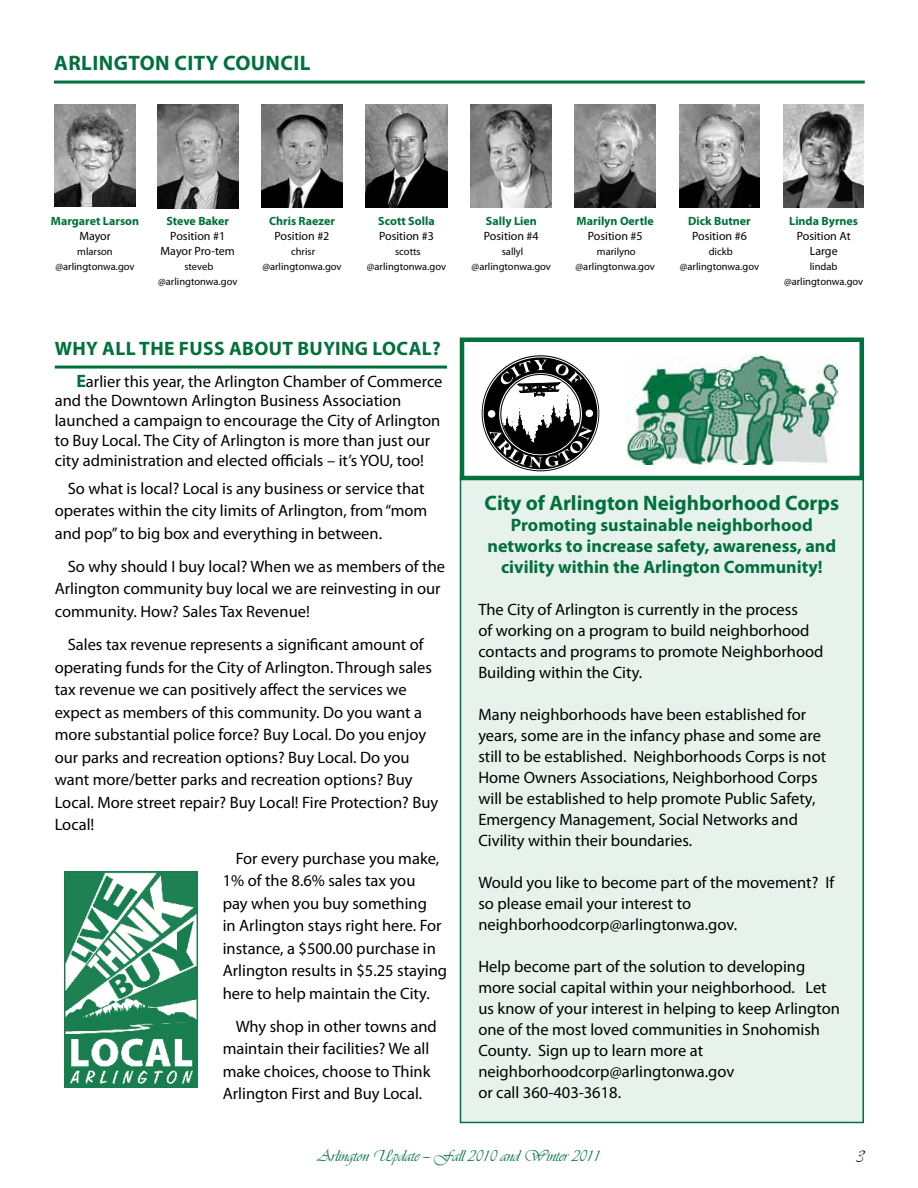
<style>
.page{position:relative;width:918px;height:1188px;background:#fff}
.page>*{position:absolute;margin:0;border:0;box-sizing:border-box;transform-origin:0 0}
.t1{font:700 21px "Myriad Pro";color:#00703c}
.t2{font:700 21px "Myriad Pro";letter-spacing:.02em;color:#00703c}
.t3{font:700 19.5px "Myriad Pro";color:#00703c}
.t4{font:700 18px/21px "Myriad Pro";color:#00703c;text-align:center}
.t5{font:18px "Vivaldii";color:#000}
.t6{font:16.5px/22.5px "Myriad Pro";color:#000}
.t7{font:16.5px "Vivaldii";color:#00703c}
.t8{font:12px/15px "Myriad Pro";color:#000;text-align:center}
.t9{font:700 12px "Myriad Pro";color:#00703c}
.t10{font:10.5px/15px "Myriad Pro";color:#000;text-align:center}
.s1{font-weight:700;font-size:18px;color:#00703c}
</style>
<div class="page">
<div style="left:460px;top:477px;width:404px;height:646px;background:#e8f2ed;border:2px solid #00703c"></div>
<div style="left:460px;top:338px;width:404px;height:142px;background:#fff;border:4px solid #00703c"></div>
<hr style="left:54px;top:81px;width:811px;height:3px;background:#00703c">
<img style="left:679px;top:104px;width:81px;height:103px">
<img style="left:471px;top:104px;width:80px;height:104px">
<img style="left:575px;top:104px;width:81px;height:103px">
<img style="left:366px;top:104px;width:81px;height:103px">
<img style="left:55px;top:104px;width:80px;height:103px">
<img style="left:157px;top:104px;width:81px;height:104px">
<img style="left:262px;top:104px;width:80px;height:103px">
<img style="left:783px;top:104px;width:81px;height:103px">
<hr style="left:55px;top:366px;width:392px;height:3px;background:#00703c">
<img style="left:65px;top:872px;width:133px;height:215px">
<img style="left:626px;top:355px;width:212px;height:110px">
<svg style="left:482px;top:355px;width:117px;height:116px"></svg>
<div style="left:488px;top:411px;width:7px;height:6px;border:1px solid #fff;border-radius:50%"></div>
<div style="left:586px;top:410px;width:7px;height:7px;border:1px solid #fff;border-radius:50%"></div>
<svg style="left:489px;top:360px;width:103px;height:108px"></svg>
<div style="left:500px;top:374px;width:81px;height:80px;border:1px solid #000;border-radius:50%"></div>
<p class="t2" style="left:54px;top:49px;width:258px">ARLINGTON CITY COUNCIL</p>
<p class="t9" style="left:51px;top:213px;width:90px">Margaret Larson</p>
<p class="t8" style="left:79px;top:228px;width:33px">Mayor</p>
<p class="t10" style="left:55px;top:244px;width:81px">mlarson @arlingtonwa.gov</p>
<p class="t9" style="left:166px;top:213px;width:64px">Steve Baker</p>
<p class="t8" style="left:161px;top:228px;width:76px">Position #1<br>Mayor Pro-tem</p>
<p class="t10" style="left:158px;top:259px;width:81px">steveb @arlingtonwa.gov</p>
<p class="t9" style="left:269px;top:213px;width:67px">Chris Raezer</p>
<p class="t8" style="left:275px;top:228px;width:56px">Position #2</p>
<p class="t10" style="left:262px;top:244px;width:81px">chrisr @arlingtonwa.gov</p>
<p class="t9" style="left:378px;top:213px;width:58px">Scott Solla</p>
<p class="t8" style="left:379px;top:228px;width:56px">Position #3</p>
<p class="t10" style="left:367px;top:244px;width:81px">scotts @arlingtonwa.gov</p>
<p class="t3" style="left:55px;top:335px;width:60px">Why all</p>
<p class="t3" style="left:139px;top:335px;width:13px">the</p>
<p class="t3" style="left:179px;top:335px;width:12px">fuss</p>
<p class="t3" style="left:229px;top:335px;width:14px">about</p>
<p class="t3" style="left:297px;top:335px;width:13px">buying</p>
<p class="t3" style="left:373px;top:335px;width:13px">local</p>
<p class="t3" style="left:432px;top:335px;width:10px">?</p>
<p class="t6" style="left:55px;top:371px;width:389px;line-height:19.8px;text-indent:22px"><span class="s1">E</span>arlier this year, the Arlington Chamber of Commerce and the Downtown Arlington Business Association launched a campaign to encourage the City of Arlington to Buy Local. The City of Arlington is more than just our city administration and elected officials – it’s YOU, too!</p>
<p class="t6" style="left:55px;top:477px;width:374px;text-indent:13px">So what is local? Local is any business or service that operates within the city limits of Arlington, from “mom and pop” to big box and everything in between.</p>
<p class="t6" style="left:55px;top:555px;width:392px;text-indent:13px">So why should I buy local? When we as members of the<br>Arlington community buy local we are reinvesting in our community. How? Sales Tax Revenue!</p>
<p class="t6" style="left:55px;top:633px;width:385px;text-indent:13px">Sales tax revenue represents a significant amount of operating funds for the City of Arlington. Through sales tax revenue we can positively affect the services we expect as members of this community. Do you want a more substantial police force? Buy Local. Do you enjoy our parks and recreation options? Buy Local. Do you want more/better parks and recreation options? Buy Local. More street repair? Buy Local! Fire Protection? Buy Local!</p>
<p class="t6" style="left:223px;top:847px;width:226px;text-indent:13px">For every purchase you make,<br>1% of the 8.6% sales tax you<br>pay when you buy something<br>in Arlington stays right here. For instance, a $500.00 purchase in<br>Arlington results in $5.25 staying here to help maintain the City.</p>
<p class="t6" style="left:223px;top:1015px;width:216px;text-indent:13px">Why shop in other towns and maintain their facilities? We all make choices, choose to Think<br>Arlington First and Buy Local.</p>
<p class="t9" style="left:486px;top:213px;width:52px">Sally Lien</p>
<p class="t8" style="left:484px;top:228px;width:56px">Position #4</p>
<p class="t10" style="left:472px;top:244px;width:81px">sallyl @arlingtonwa.gov</p>
<p class="t9" style="left:577px;top:213px;width:79px">Marilyn Oertle</p>
<p class="t8" style="left:588px;top:228px;width:56px">Position #5</p>
<p class="t10" style="left:576px;top:244px;width:81px">marilyno @arlingtonwa.gov</p>
<p class="t9" style="left:688px;top:213px;width:64px">Dick Butner</p>
<p class="t8" style="left:692px;top:228px;width:56px">Position #6</p>
<p class="t10" style="left:680px;top:244px;width:81px">dickb @arlingtonwa.gov</p>
<p class="t9" style="left:789px;top:213px;width:70px">Linda Byrnes</p>
<p class="t8" style="left:797px;top:228px;width:55px">Position At<br>Large</p>
<p class="t10" style="left:784px;top:259px;width:81px">lindab @arlingtonwa.gov</p>
<p class="t1" style="left:485px;top:490px;width:356px">City of Arlington Neighborhood Corps</p>
<p class="t4" style="left:487px;top:514px;width:350px">Promoting sustainable neighborhood networks to increase safety, awareness, and civility within the Arlington Community!</p>
<p class="t6" style="left:478px;top:599px;width:347px;line-height:21px">The City of Arlington is currently in the process<br>of working on a program to build neighborhood contacts and programs to promote Neighborhood Building within the City.</p>
<p class="t6" style="left:478px;top:704px;width:349px;line-height:21px">Many neighborhoods have been established for years, some are in the infancy phase and some are still to be established. Neighborhoods Corps is not Home Owners Associations, Neighborhood Corps will be established to help promote Public Safety, Emergency Management, Social Networks and Civility within their boundaries.</p>
<p class="t6" style="left:478px;top:872px;width:358px;line-height:21px">Would you like to become part of the movement? If so please email your interest to neighborhoodcorp@arlingtonwa.gov.</p>
<p class="t6" style="left:478px;top:956px;width:363px;line-height:21px">Help become part of the solution to developing more social capital within your neighborhood. Let us know of your interest in helping to keep Arlington one of the most loved communities in Snohomish County. Sign up to learn more at neighborhoodcorp@arlingtonwa.gov<br>or call 360-403-3618.</p>
<p class="t7" style="left:318px;top:1146px;width:284px">Arlington Update — Fall 2010 and Winter 2011</p>
<p class="t5" style="left:856px;top:1146px;width:9px">3</p>
</div>
